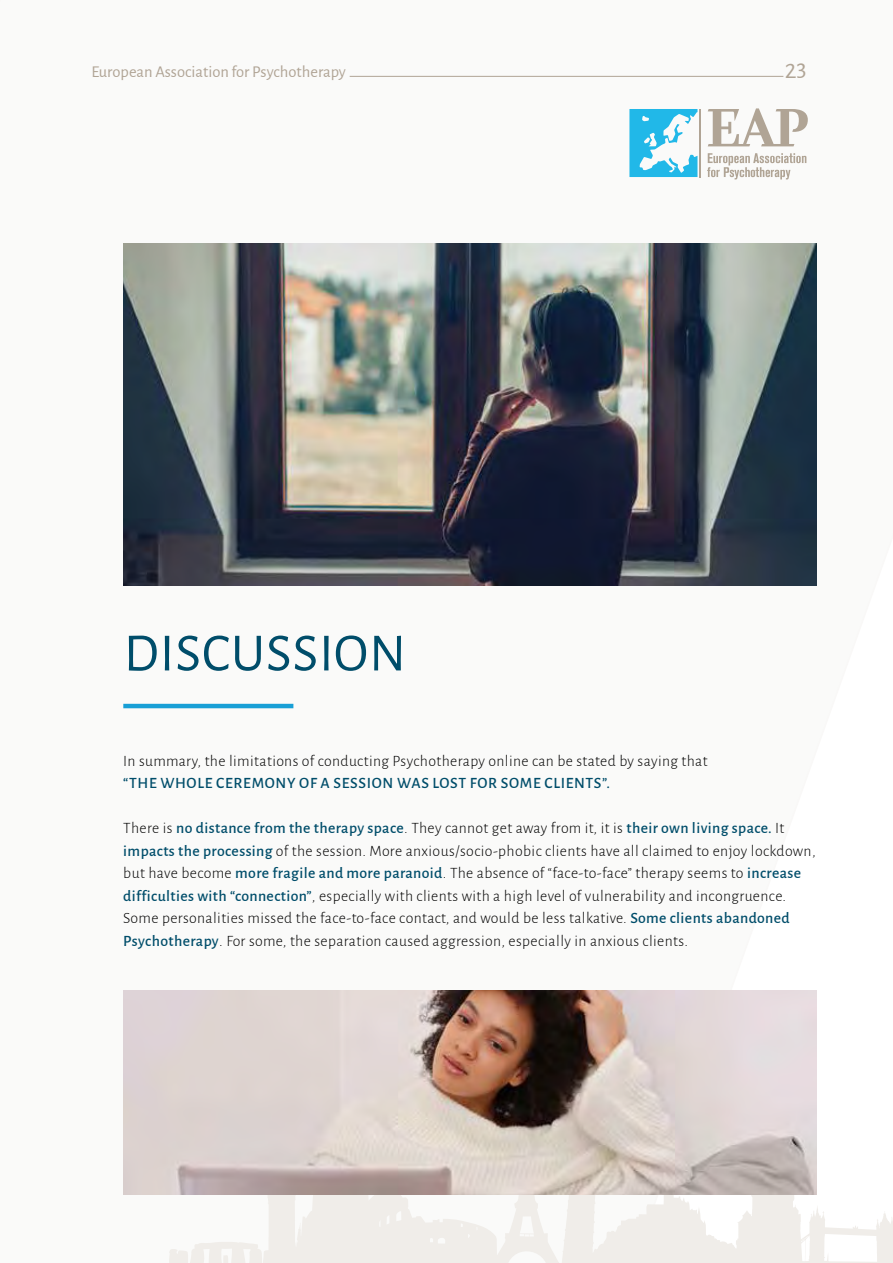
<style>
.page{position:relative;width:893px;height:1263px;background:#fff}
.page>*{position:absolute;margin:0;border:0;box-sizing:border-box;transform-origin:0 0}
.t1{font:54px "Alegreya Sans";letter-spacing:.02em;color:#004d6a}
.t2{font:24px "Alegreya Sans";color:#b0a495}
.t3{font:16.5px "Alegreya Sans";color:#b0a495}
.t4{font:300 15.75px/22.5px "Alegreya Sans";letter-spacing:.025em;color:#000}
.t5{font:500 15.75px "Alegreya Sans";letter-spacing:.045em;color:#004d6a}
.s1{font-weight:500;color:#004d6a}
</style>
<div class="page">
<hr style="left:350px;top:76px;width:433px;height:1px;background:#b0a495">
<svg style="left:169px;top:1103px;width:724px;height:160px"></svg>
<svg style="left:629px;top:109px;width:68px;height:68px"></svg>
<svg style="left:708px;top:108px;width:100px;height:38px"></svg>
<svg style="left:707px;top:153px;width:99px;height:26px"></svg>
<hr style="left:699px;top:109px;width:2px;height:68px;background:#b0a495">
<hr style="left:123px;top:704px;width:170px;height:4px;background:#189fd6">
<img style="left:123px;top:991px;width:693px;height:204px">
<img style="left:123px;top:243px;width:693px;height:343px">
<p class="t3" style="left:91px;top:60px;width:256px">European Association for Psychotherapy</p>
<h2 class="t2" style="left:785px;top:54px;width:24px">23</h2>
<h1 class="t1" style="left:124px;top:616px;width:284px">DISCUSSION</h1>
<p class="t4" style="left:123px;top:749px;width:586px">In summary, the limitations of conducting Psychotherapy online can be stated by saying that</p>
<p class="t5" style="left:123px;top:772px;width:488px">“THE WHOLE CEREMONY OF A SESSION WAS LOST FOR SOME CLIENTS”.</p>
<p class="t4" style="left:123px;top:816px;width:694px">There is <span class="s1">no distance from the therapy space</span>. They cannot get away from it, it is <span class="s1">their own living space.</span> It <span class="s1">impacts the processing</span> of the session. More anxious/socio-phobic clients have all claimed to enjoy lockdown, but have become <span class="s1">more fragile and more paranoid</span>. The absence of “face-to-face” therapy seems to <span class="s1">increase difficulties with “connection”</span>, especially with clients with a high level of vulnerability and incongruence.<br>Some personalities missed the face-to-face contact, and would be less talkative. <span class="s1">Some clients abandoned Psychotherapy</span>. For some, the separation caused aggression, especially in anxious clients.</p>
</div>
